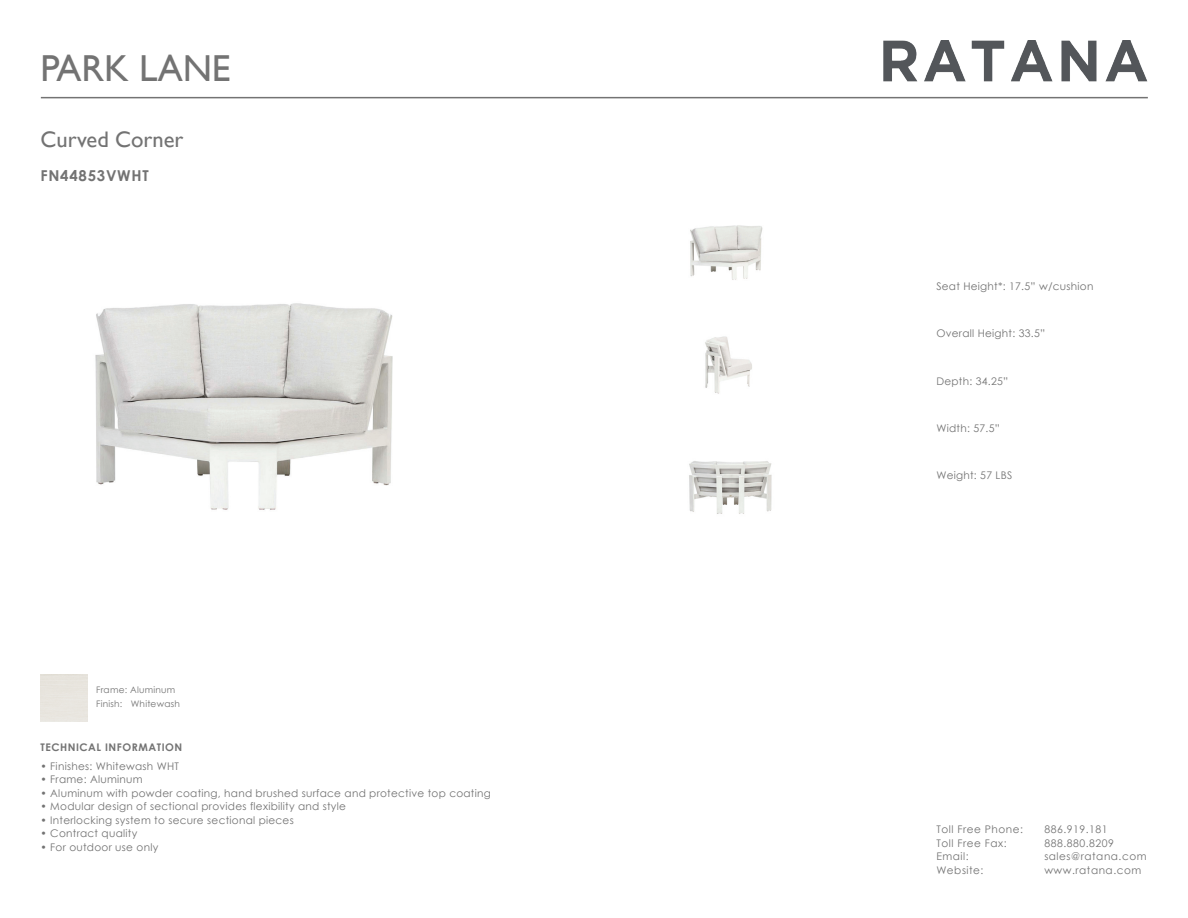
<style>
.page{position:relative;width:1188px;height:918px;background:#fff}
.page>*{position:absolute;margin:0;border:0;box-sizing:border-box;transform-origin:0 0}
.t1{font:37.5px "Gill Sans";color:#737373}
.t2{font:22.5px "Gill Sans";color:#737373}
.t3{font:700 15px "Century Gothic";letter-spacing:.05em;color:#737373}
.t4{font:10.5px "Century Gothic";letter-spacing:.025em;color:#737373}
.t5{font:10.5px "Century Gothic";letter-spacing:.05em;color:#737373}
.t6{font:700 10.5px "Century Gothic";letter-spacing:.05em;color:#737373}
.t7{font:9px/13.5px "Century Gothic";letter-spacing:.025em;color:#737373}
</style>
<div class="page">
<hr style="left:41px;top:97px;width:1107px;height:1px;background:#737373">
<img style="left:883px;top:40px;width:264px;height:41px">
<img style="left:95px;top:303px;width:298px;height:207px">
<img style="left:690px;top:225px;width:73px;height:55px">
<img style="left:705px;top:336px;width:47px;height:58px">
<img style="left:689px;top:461px;width:83px;height:53px">
<h1 class="t1" style="left:40px;top:47px;width:192px">PARK LANE</h1>
<h2 class="t2" style="left:40px;top:126px;width:144px">Curved Corner</h2>
<h3 class="t3" style="left:40px;top:164px;width:110px">FN44853VWHT</h3>
<p class="t7" style="left:96px;top:683px;width:85px">Frame: Aluminum<br>Finish: Whitewash</p>
<p class="t6" style="left:40px;top:739px;width:143px">TECHNICAL INFORMATION</p>
<p class="t4" style="left:40px;top:758px;width:140px">• Finishes: Whitewash WHT</p>
<p class="t4" style="left:40px;top:772px;width:104px">• Frame: Aluminum</p>
<p class="t4" style="left:40px;top:785px;width:452px">• Aluminum with powder coating, hand brushed surface and protective top coating</p>
<p class="t4" style="left:40px;top:799px;width:307px">• Modular design of sectional provides flexibility and style</p>
<p class="t4" style="left:40px;top:812px;width:255px">• Interlocking system to secure sectional pieces</p>
<p class="t4" style="left:40px;top:826px;width:98px">• Contract quality</p>
<p class="t4" style="left:40px;top:839px;width:119px">• For outdoor use only</p>
<p class="t4" style="left:936px;top:279px;width:159px">Seat Height*: 17.5” w/cushion</p>
<p class="t4" style="left:936px;top:326px;width:110px">Overall Height: 33.5”</p>
<p class="t4" style="left:936px;top:374px;width:73px">Depth: 34.25”</p>
<p class="t4" style="left:936px;top:421px;width:65px">Width: 57.5”</p>
<p class="t4" style="left:936px;top:468px;width:77px">Weight: 57 LBS</p>
<p class="t5" style="left:936px;top:822px;width:88px">Toll Free Phone:</p>
<p class="t5" style="left:1044px;top:822px;width:65px">886.919.181</p>
<p class="t5" style="left:936px;top:836px;width:72px">Toll Free Fax:</p>
<p class="t5" style="left:1044px;top:836px;width:71px">888.880.8209</p>
<p class="t4" style="left:936px;top:849px;width:34px">Email:</p>
<p class="t5" style="left:1044px;top:849px;width:104px">sales@ratana.com</p>
<p class="t5" style="left:936px;top:863px;width:49px">Website:</p>
<p class="t5" style="left:1044px;top:863px;width:98px">www.ratana.com</p>
</div>
